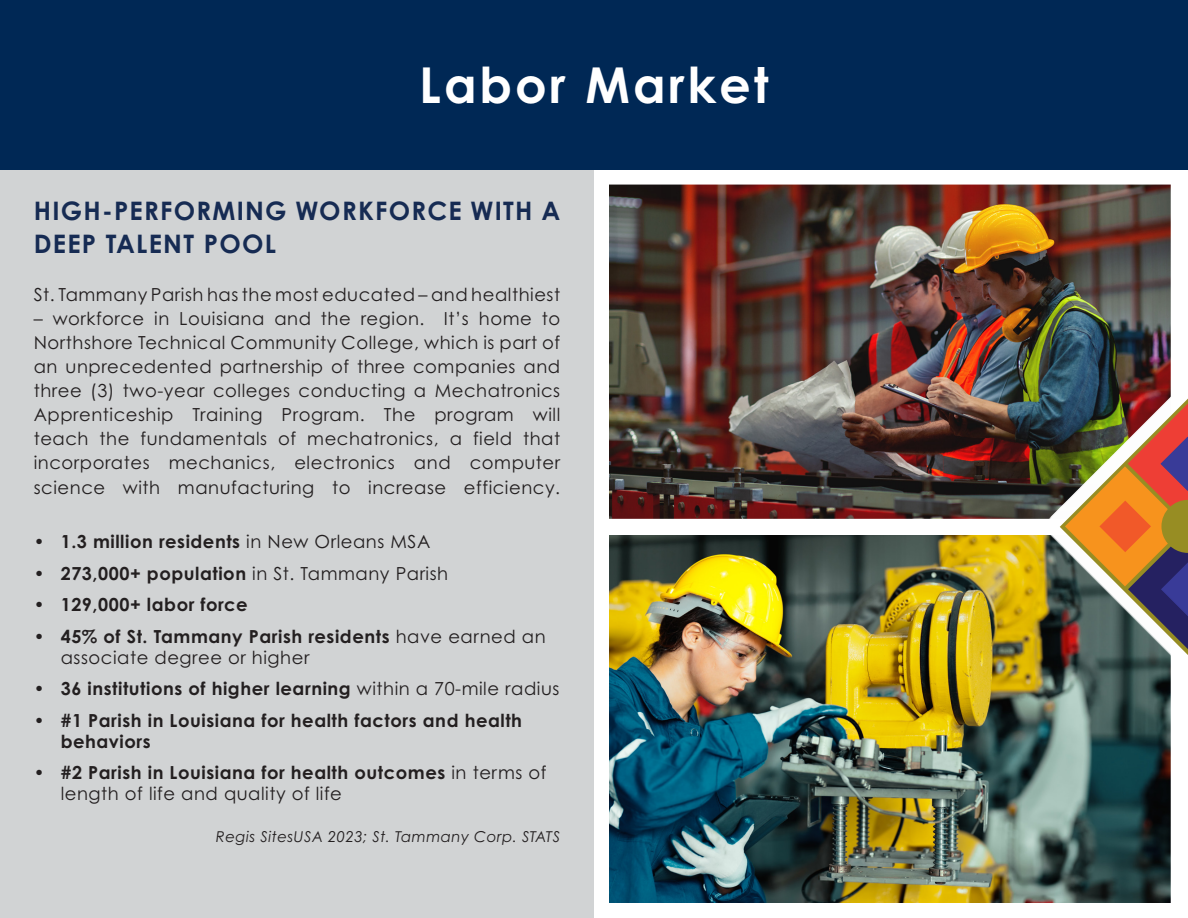
<style>
.page{position:relative;width:1188px;height:918px;background:#fff}
.page>*{position:absolute;margin:0;border:0;box-sizing:border-box;transform-origin:0 0}
.t1{font:700 49.5px "Century Gothic Pro";letter-spacing:.06em;color:#fff}
.t2{font:700 25.5px "Century Gothic Pro";letter-spacing:.05em;color:#162b53}
.t3{font:18px/24.2px "Century Gothic Pro";letter-spacing:.03em;color:#231f20;text-align:justify}
.t4{font:700 18px/21px "Century Gothic Pro";letter-spacing:.03em;color:#231f20}
.t5{font:italic 15px "Century Gothic Pro";letter-spacing:.03em;color:#231f20}
.s1{font-weight:400}
.s2{font-weight:700}
</style>
<div class="page">
<img style="left:616px;top:536px;width:555px;height:367px">
<img style="left:616px;top:185px;width:555px;height:334px">
<div style="left:0;top:170px;width:616px;height:748px;background:#d1d3d4"></div>
<div style="left:0;top:0;width:1188px;height:170px;background:#002855"></div>
<img style="left:1040px;top:379px;width:148px;height:295px">
<svg style="left:1060px;top:399px;width:128px;height:256px;background:#947154"></svg>
<p class="t1" style="left:419px;top:54px;width:351px">Labor Market</p>
<p class="t2" style="left:34px;top:195px;width:528px">HIGH-PERFORMING WORKFORCE WITH A</p>
<p class="t2" style="left:34px;top:228px;width:244px">DEEP TALENT POOL</p>
<p class="t3" style="left:34px;top:282px;width:528px">St. Tammany Parish has the most educated – and healthiest</p>
<p class="t3" style="left:34px;top:306px;width:528px">– workforce in Louisiana and the region. It’s home to Northshore Technical Community College, which is part of an unprecedented partnership of three companies and three (3) two-year colleges conducting a Mechatronics Apprenticeship Training Program. The program will teach the fundamentals of mechatronics, a field that incorporates mechanics, electronics and computer science with manufacturing to increase efficiency.</p>
<p class="t4" style="left:34px;top:531px;width:398px">• 1.3 million residents <span class="s1">in New Orleans MSA</span></p>
<p class="t4" style="left:34px;top:563px;width:416px">• 273,000+ population <span class="s1">in St. Tammany Parish</span></p>
<p class="t4" style="left:34px;top:594px;width:215px">• 129,000+ labor force</p>
<p class="t3" style="left:61px;top:626px;width:486px;line-height:21px;text-indent:-27px"><span class="s2">• 45% of St. Tammany Parish residents</span> have earned an associate degree or higher</p>
<p class="t4" style="left:34px;top:678px;width:527px">• 36 institutions of higher learning <span class="s1">within a 70-mile radius</span></p>
<p class="t4" style="left:61px;top:710px;width:463px;text-indent:-27px">• #1 Parish in Louisiana for health factors and health behaviors</p>
<p class="t4" style="left:61px;top:762px;width:487px;text-indent:-27px">• #2 Parish in Louisiana for health outcomes <span class="s1">in terms of length of life and quality of life</span></p>
<p class="t5" style="left:216px;top:828px;width:346px">Regis SitesUSA 2023; St. Tammany Corp. STATS</p>
</div>
